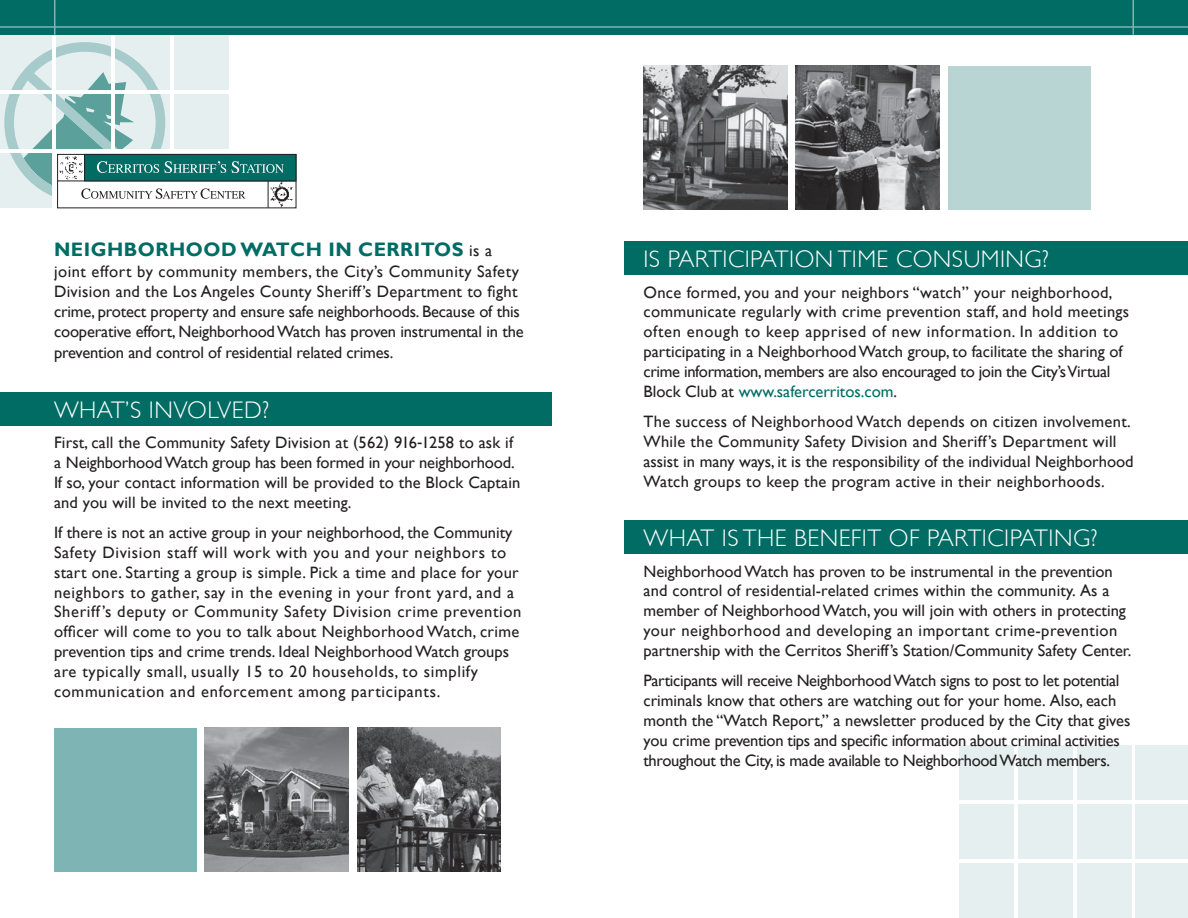
<style>
.page{position:relative;width:1188px;height:918px;background:#fff}
.page>*{position:absolute;margin:0;border:0;box-sizing:border-box;transform-origin:0 0}
.Heading{font:300 24px "Gill Sans";letter-spacing:.02em;color:#fff}
.Text{font:700 19.5px "Gill Sans";letter-spacing:.025em;color:#006c64}
.Text-2{font:16.5px/19.8px "Gill Sans";color:#231f20}
.Text-3{font:16.5px/19.8px "Gill Sans";letter-spacing:.03em;color:#231f20}
.Text-4{font:16.5px/19.8px "Gill Sans";letter-spacing:-.02em;color:#231f20}
.Text-5{font:16.5px/19.8px "Gill Sans";letter-spacing:.02em;color:#231f20}
.s1{font-weight:400;font-size:16.5px;color:#231f20}
.s2{color:#006c64}
</style>
<div class="page">
<div style="left:0;top:0;width:1188px;height:35px;background:#006c64"></div>
<hr style="left:54px;top:0;width:2px;height:35px;background:#7eb4b3">
<hr style="left:1132px;top:0;width:2px;height:35px;background:#7eb4b3">
<hr style="left:0;top:26px;width:1188px;height:2px;background:#7eb4b3">
<div style="left:0;top:153px;width:52px;height:55px;background:#e5efef"></div>
<div style="left:0;top:94px;width:52px;height:55px;background:#e5efef"></div>
<div style="left:0;top:35px;width:52px;height:55px;background:#e5efef"></div>
<div style="left:56px;top:35px;width:55px;height:55px;background:#e5efef"></div>
<div style="left:115px;top:35px;width:55px;height:55px;background:#e5efef"></div>
<div style="left:174px;top:35px;width:55px;height:55px;background:#e5efef"></div>
<div style="left:960px;top:863px;width:54px;height:55px;background:#e5efef"></div>
<div style="left:1018px;top:863px;width:55px;height:55px;background:#e5efef"></div>
<div style="left:1077px;top:863px;width:55px;height:55px;background:#e5efef"></div>
<div style="left:1136px;top:863px;width:52px;height:55px;background:#e5efef"></div>
<div style="left:960px;top:804px;width:54px;height:55px;background:#e5efef"></div>
<div style="left:1018px;top:804px;width:55px;height:55px;background:#e5efef"></div>
<div style="left:1077px;top:804px;width:55px;height:55px;background:#e5efef"></div>
<div style="left:1136px;top:804px;width:52px;height:55px;background:#e5efef"></div>
<div style="left:960px;top:745px;width:54px;height:55px;background:#e5efef"></div>
<div style="left:1018px;top:745px;width:55px;height:55px;background:#e5efef"></div>
<div style="left:1077px;top:745px;width:55px;height:55px;background:#e5efef"></div>
<div style="left:1136px;top:745px;width:52px;height:55px;background:#e5efef"></div>
<img style="left:205px;top:728px;width:144px;height:144px">
<img style="left:357px;top:728px;width:144px;height:144px">
<div style="left:948px;top:66px;width:143px;height:144px;background:#b8d5d4"></div>
<div style="left:54px;top:729px;width:143px;height:143px;background:#7eb4b3"></div>
<svg style="left:57px;top:153px;width:240px;height:56px"></svg>
<div style="left:85px;top:154px;width:211px;height:27px;background:#006c64"></div>
<svg style="left:4px;top:42px;width:280px;height:166px"></svg>
<img style="left:58px;top:154px;width:27px;height:27px">
<img style="left:270px;top:181px;width:24px;height:27px">
<img style="left:644px;top:66px;width:143px;height:144px">
<img style="left:795px;top:66px;width:144px;height:144px">
<div style="left:0;top:392px;width:552px;height:34px;background:#006c64"></div>
<div style="left:624px;top:241px;width:564px;height:34px;background:#006c64"></div>
<div style="left:624px;top:520px;width:564px;height:34px;background:#006c64"></div>
<p class="Text" style="left:54px;top:238px;width:440px">NEIGHBORHOOD WATCH IN CERRITOS <span class="s1">is a</span></p>
<p class="Text-2" style="left:54px;top:261px;width:471px;line-height:20.2px">joint effort by community members, the City’s Community Safety Division and the Los Angeles County Sheriff’s Department to fight crime, protect property and ensure safe neighborhoods. Because of this cooperative effort, Neighborhood Watch has proven instrumental in the prevention and control of residential related crimes.</p>
<p class="Heading" style="left:54px;top:396px;width:217px">WHAT’S INVOLVED?</p>
<p class="Text-2" style="left:54px;top:433px;width:468px">First, call the Community Safety Division at (562) 916-1258 to ask if a Neighborhood Watch group has been formed in your neighborhood.<br>If so, your contact information will be provided to the Block Captain and you will be invited to the next meeting.</p>
<p class="Text-3" style="left:54px;top:523px;width:469px">If there is not an active group in your neighborhood, the Community Safety Division staff will work with you and your neighbors to start one. Starting a group is simple. Pick a time and place for your neighbors to gather, say in the evening in your front yard, and a Sheriff’s deputy or Community Safety Division crime prevention officer will come to you to talk about Neighborhood Watch, crime prevention tips and crime trends. Ideal Neighborhood Watch groups are typically small, usually 15 to 20 households, to simplify communication and enforcement among participants.</p>
<p class="Heading" style="left:644px;top:245px;width:407px">IS PARTICIPATION TIME CONSUMING?</p>
<p class="Text-2" style="left:644px;top:282px;width:487px">Once formed, you and your neighbors “watch” your neighborhood, communicate regularly with crime prevention staff, and hold meetings often enough to keep apprised of new information. In addition to participating in a Neighborhood Watch group, to facilitate the sharing of crime information, members are also encouraged to join the City’s Virtual Block Club at <span class="s2">www.safercerritos.com</span>.</p>
<p class="Text-5" style="left:644px;top:412px;width:492px">The success of Neighborhood Watch depends on citizen involvement.<br>While the Community Safety Division and Sheriff’s Department will assist in many ways, it is the responsibility of the individual Neighborhood Watch groups to keep the program active in their neighborhoods.</p>
<p class="Heading" style="left:644px;top:524px;width:455px">WHAT IS THE BENEFIT OF PARTICIPATING?</p>
<p class="Text-2" style="left:644px;top:561px;width:489px">Neighborhood Watch has proven to be instrumental in the prevention and control of residential-related crimes within the community. As a member of Neighborhood Watch, you will join with others in protecting your neighborhood and developing an important crime-prevention partnership with the Cerritos Sheriff’s Station/Community Safety Center.</p>
<p class="Text-4" style="left:644px;top:671px;width:488px">Participants will receive Neighborhood Watch signs to post to let potential criminals know that others are watching out for your home. Also, each month the “Watch Report,” a newsletter produced by the City that gives you crime prevention tips and specific information about criminal activities throughout the City, is made available to Neighborhood Watch members.</p>
</div>
